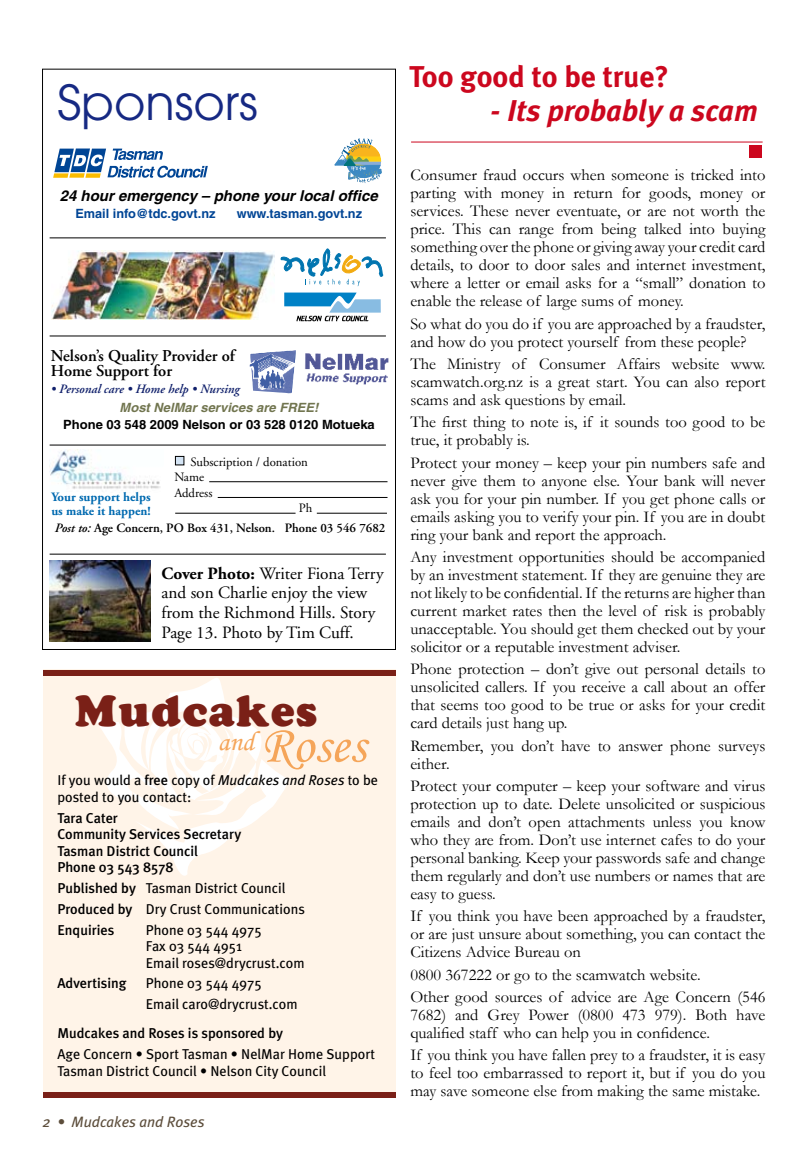
<style>
.page{position:relative;width:808px;height:1149px;background:#fff}
.page>*{position:absolute;margin:0;border:0;box-sizing:border-box;transform-origin:0 0}
.t1{font:53.25px "Monotype Corsiva";color:#f5a559}
.t2{font:48px "Avant Garde";color:#162983}
.t3{font:900 42px "Cooper";color:#7a2017}
.t4{font:italic 700 30px "Meta Plus";color:#cc071e}
.t5{font:700 30px "Meta Plus";color:#cc071e}
.t6{font:17.25px/19.5px "Adobe Garamond";color:#000}
.t7{font:16.5px/18px "Garamond";color:#000;text-align:justify}
.t8{font:600 16.5px/15px "Adobe Garamond";color:#000}
.t9{font:italic 700 15px "Helvetica";color:#000}
.t10{font:italic 15px "Meta Plus";color:#5c4d3b}
.t11{font:14.25px/16.5px "Meta Plus";color:#000}
.t12{font:500 14.25px/16.5px "Meta Plus";color:#000}
.t13{font:600 12.75px "Adobe Garamond";color:#000}
.t14{font:700 12.75px "Helvetica";color:#004595}
.t15{font:700 12.75px "Helvetica";color:#000}
.t16{font:12.75px "Adobe Garamond";color:#000}
.t17{font:700 12.75px/13.5px "Adobe Garamond";color:#006ab0}
.t18{font:italic 600 12.75px "Adobe Garamond";color:#10206b}
.t19{font:italic 700 12.75px "Helvetica";color:#71754f}
.s1{font-style:italic}
.s2{font-weight:700}
.s3{font-weight:500}
</style>
<div class="page">
<img style="left:305px;top:353px;width:84px;height:32px">
<img style="left:250px;top:350px;width:46px;height:43px">
<img style="left:49px;top:449px;width:111px;height:40px">
<hr style="left:209px;top:481px;width:178px;height:1px;background:#000">
<hr style="left:218px;top:497px;width:169px;height:1px;background:#000">
<hr style="left:175px;top:513px;width:121px;height:1px;background:#000">
<hr style="left:317px;top:513px;width:70px;height:1px;background:#000">
<div style="left:175px;top:456px;width:9px;height:9px;background:#d4e4f4"></div>
<div style="left:175px;top:456px;width:9px;height:9px;border:1px solid #000"></div>
<svg style="left:280px;top:248px;width:103px;height:38px"></svg>
<svg style="left:284px;top:292px;width:97px;height:29px"></svg>
<img style="left:51px;top:250px;width:223px;height:69px">
<svg style="left:53px;top:148px;width:155px;height:30px"></svg>
<svg style="left:335px;top:138px;width:46px;height:45px"></svg>
<hr style="left:50px;top:237px;width:336px;height:1px;background:#000">
<hr style="left:50px;top:335px;width:336px;height:1px;background:#000">
<hr style="left:50px;top:444px;width:336px;height:1px;background:#000">
<hr style="left:50px;top:553px;width:336px;height:1px;background:#000">
<img style="left:50px;top:560px;width:101px;height:81px">
<hr style="left:411px;top:142px;width:352px;height:1px;background:#cc071e">
<div style="left:749px;top:145px;width:13px;height:13px;background:#cc071e"></div>
<div style="left:43px;top:669px;width:352px;height:428px;background:#fff4e8"></div>
<div style="left:43px;top:1091px;width:352px;height:6px;background:#7a2017"></div>
<div style="left:43px;top:669px;width:352px;height:6px;background:#7a2017"></div>
<svg style="left:95px;top:678px;width:193px;height:198px"></svg>
<h2 class="t2" style="left:57px;top:74px;width:202px">Sponsors</h2>
<p class="t9" style="left:60px;top:186px;width:319px">24 hour emergency – phone your local office</p>
<p class="t14" style="left:75px;top:206px;width:142px">Email info@tdc.govt.nz</p>
<p class="t14" style="left:237px;top:206px;width:127px">www.tasman.govt.nz</p>
<p class="t8" style="left:51px;top:348px;width:186px">Nelson’s Quality Provider of<br>Home Support for</p>
<p class="t18" style="left:51px;top:382px;width:190px">• Personal care • Home help • Nursing</p>
<p class="t19" style="left:120px;top:399px;width:200px">Most NelMar services are FREE!</p>
<p class="t15" style="left:63px;top:416px;width:313px">Phone 03 548 2009 Nelson or 03 528 0120 Motueka</p>
<p class="t16" style="left:191px;top:454px;width:119px">Subscription / donation</p>
<p class="t16" style="left:174px;top:470px;width:31px">Name</p>
<p class="t16" style="left:174px;top:486px;width:40px">Address</p>
<p class="t16" style="left:299px;top:501px;width:15px">Ph</p>
<p class="t17" style="left:51px;top:490px;width:101px">Your support helps us make it happen!</p>
<p class="t13" style="left:55px;top:521px;width:332px"><span class="s1">Post to:</span> Age Concern, PO Box 431, Nelson. Phone 03 546 7682</p>
<p class="t6" style="left:162px;top:564px;width:223px"><span class="s2">Cover Photo:</span> Writer Fiona Terry and son Charlie enjoy the view from the Richmond Hills. Story<br>Page 13. Photo by Tim Cuff.</p>
<h3 class="t3" style="left:74px;top:685px;width:245px">Mudcakes</h3>
<h1 class="t1" style="left:218px;top:712px;width:149px"><sup>and</sup> Roses</h1>
<p class="t11" style="left:57px;top:771px;width:322px">If you would a <span class="s3">free</span> copy of <span class="s1">Mudcakes and Roses</span> to be posted to you contact:</p>
<p class="t12" style="left:57px;top:809px;width:185px">Tara Cater<br>Community Services Secretary<br>Tasman District Council<br>Phone 03 543 8578</p>
<p class="t11" style="left:57px;top:877px;width:249px;line-height:20.7px"><span class="s3">Published by</span> Tasman District Council<br><span class="s3">Produced by</span> Dry Crust Communications<br><span class="s3">Enquiries</span></p>
<p class="t11" style="left:146px;top:920px;width:160px">Phone 03 544 4975<br>Fax 03 544 4951<br>Email roses@drycrust.com</p>
<p class="t12" style="left:57px;top:974px;width:71px">Advertising</p>
<p class="t11" style="left:146px;top:972px;width:153px;line-height:20.7px">Phone 03 544 4975<br>Email caro@drycrust.com</p>
<p class="t12" style="left:57px;top:1024px;width:227px">Mudcakes and Roses is sponsored by</p>
<p class="t11" style="left:57px;top:1045px;width:319px">Age Concern • Sport Tasman • NelMar Home Support<br>Tasman District Council • Nelson City Council</p>
<p class="t10" style="left:57px;top:1112px;width:149px">• Mudcakes and Roses</p>
<h3 class="t5" style="left:409px;top:59px;width:261px">Too good to be true?</h3>
<h3 class="t4" style="left:490px;top:94px;width:269px">- Its probably a scam</h3>
<p class="t7" style="left:410px;top:166px;width:357px">Consumer fraud occurs when someone is tricked into parting with money in return for goods, money or services. These never eventuate, or are not worth the price. This can range from being talked into buying something over the phone or giving away your credit card details, to door to door sales and internet investment, where a letter or email asks for a “small” donation to enable the release of large sums of money.</p>
<p class="t7" style="left:410px;top:314px;width:357px">So what do you do if you are approached by a fraudster, and how do you protect yourself from these people?</p>
<p class="t7" style="left:410px;top:354px;width:357px">The Ministry of Consumer Affairs website www. scamwatch.org.nz is a great start. You can also report scams and ask questions by email.</p>
<p class="t7" style="left:410px;top:413px;width:357px">The first thing to note is, if it sounds too good to be true, it probably is.</p>
<p class="t7" style="left:410px;top:453px;width:357px">Protect your money – keep your pin numbers safe and never give them to anyone else. Your bank will never ask you for your pin number. If you get phone calls or emails asking you to verify your pin. If you are in doubt ring your bank and report the approach.</p>
<p class="t7" style="left:410px;top:547px;width:357px">Any investment opportunities should be accompanied by an investment statement. If they are genuine they are not likely to be confidential. If the returns are higher than current market rates then the level of risk is probably unacceptable. You should get them checked out by your solicitor or a reputable investment adviser.</p>
<p class="t7" style="left:410px;top:659px;width:357px">Phone protection – don’t give out personal details to unsolicited callers. If you receive a call about an offer that seems too good to be true or asks for your credit card details just hang up.</p>
<p class="t7" style="left:410px;top:736px;width:357px">Remember, you don’t have to answer phone surveys either.</p>
<p class="t7" style="left:410px;top:776px;width:357px">Protect your computer – keep your software and virus protection up to date. Delete unsolicited or suspicious emails and don’t open attachments unless you know who they are from. Don’t use internet cafes to do your personal banking. Keep your passwords safe and change them regularly and don’t use numbers or names that are easy to guess.</p>
<p class="t7" style="left:410px;top:906px;width:357px">If you think you have been approached by a fraudster, or are just unsure about something, you can contact the Citizens Advice Bureau on</p>
<p class="t7" style="left:410px;top:962px;width:357px;line-height:22.2px">0800 367222 or go to the scamwatch website.<br>Other good sources of advice are Age Concern (546</p>
<p class="t7" style="left:410px;top:1005px;width:357px">7682) and Grey Power (0800 473 979). Both have qualified staff who can help you in confidence.</p>
<p class="t7" style="left:410px;top:1045px;width:357px">If you think you have fallen prey to a fraudster, it is easy to feel too embarrassed to report it, but if you do you may save someone else from making the same mistake.</p>
</div>
